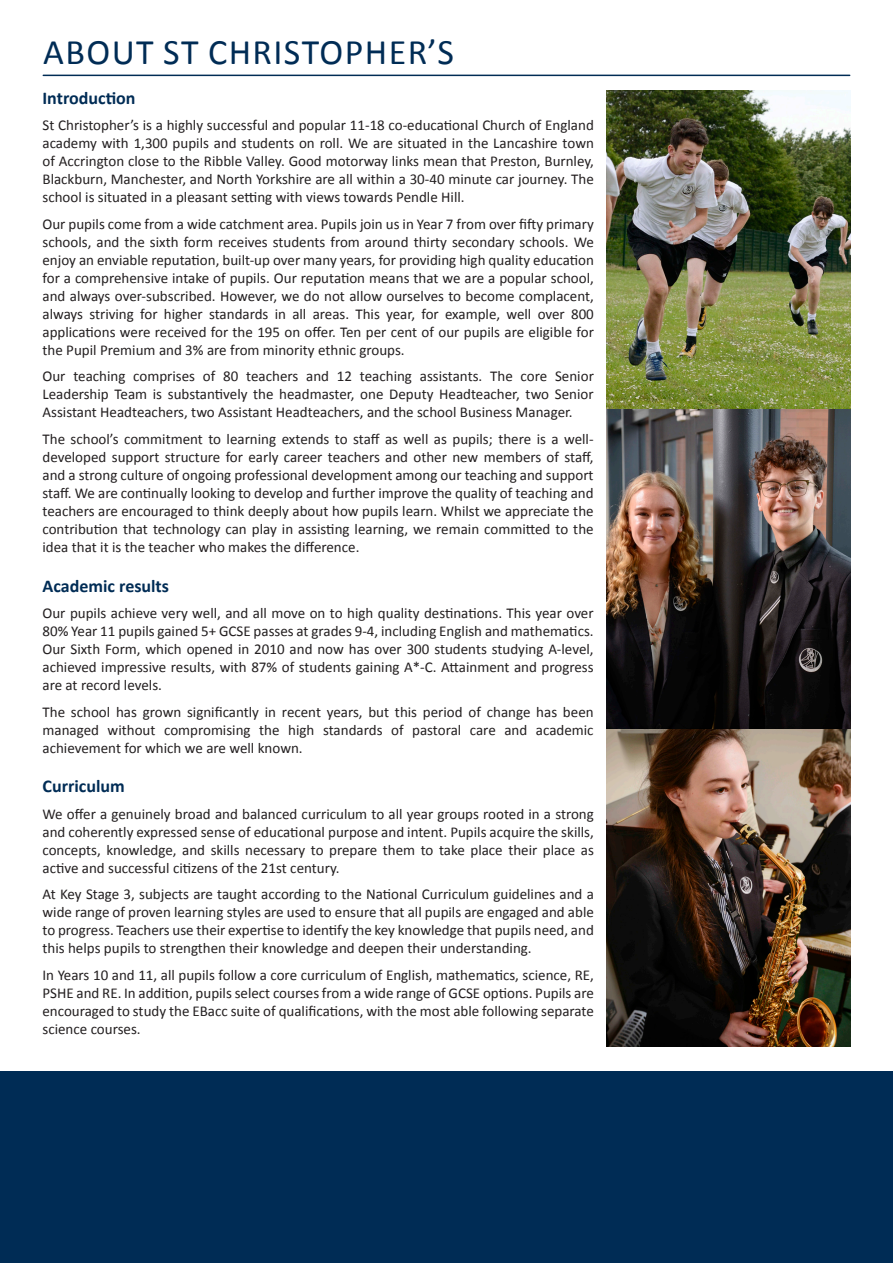
<style>
.page{position:relative;width:893px;height:1263px;background:#fff}
.page>*{position:absolute;margin:0;border:0;box-sizing:border-box;transform-origin:0 0}
.t1{font:36px "Calibri";letter-spacing:.04em;color:#002c55}
.t2{font:700 18px "Calibri";color:#002c55}
.t3{font:15px/18px "Calibri";color:#231f20;text-align:justify}
</style>
<div class="page">
<hr style="left:43px;top:75px;width:807px;height:1px;background:#002c55">
<div style="left:0;top:1071px;width:893px;height:192px;background:#002c55"></div>
<img style="left:606px;top:90px;width:244px;height:957px">
<h1 class="t1" style="left:43px;top:27px;width:412px">ABOUT ST CHRISTOPHER’S</h1>
<p class="t2" style="left:43px;top:85px;width:95px">Introduction</p>
<p class="t3" style="left:43px;top:116px;width:553px">St Christopher’s is a highly successful and popular 11-18 co-educational Church of England academy with 1,300 pupils and students on roll. We are situated in the Lancashire town of Accrington close to the Ribble Valley. Good motorway links mean that Preston, Burnley, Blackburn, Manchester, and North Yorkshire are all within a 30-40 minute car journey. The school is situated in a pleasant setting with views towards Pendle Hill.</p>
<p class="t3" style="left:43px;top:214px;width:553px">Our pupils come from a wide catchment area. Pupils join us in Year 7 from over fifty primary schools, and the sixth form receives students from around thirty secondary schools. We enjoy an enviable reputation, built-up over many years, for providing high quality education for a comprehensive intake of pupils. Our reputation means that we are a popular school, and always over-subscribed. However, we do not allow ourselves to become complacent, always striving for higher standards in all areas. This year, for example, well over 800 applications were received for the 195 on offer. Ten per cent of our pupils are eligible for the Pupil Premium and 3% are from minority ethnic groups.</p>
<p class="t3" style="left:43px;top:367px;width:553px">Our teaching comprises of 80 teachers and 12 teaching assistants. The core Senior Leadership Team is substantively the headmaster, one Deputy Headteacher, two Senior Assistant Headteachers, two Assistant Headteachers, and the school Business Manager.</p>
<p class="t3" style="left:43px;top:429px;width:553px">The school’s commitment to learning extends to staff as well as pupils; there is a well&shy;developed support structure for early career teachers and other new members of staff, and a strong culture of ongoing professional development among our teaching and support staff. We are continually looking to develop and further improve the quality of teaching and teachers are encouraged to think deeply about how pupils learn. Whilst we appreciate the contribution that technology can play in assisting learning, we remain committed to the idea that it is the teacher who makes the difference.</p>
<p class="t2" style="left:43px;top:573px;width:128px">Academic results</p>
<p class="t3" style="left:43px;top:604px;width:553px">Our pupils achieve very well, and all move on to high quality destinations. This year over 80% Year 11 pupils gained 5+ GCSE passes at grades 9-4, including English and mathematics.<br>Our Sixth Form, which opened in 2010 and now has over 300 students studying A-level, achieved impressive results, with 87% of students gaining A*-C. Attainment and progress are at record levels.</p>
<p class="t3" style="left:43px;top:702px;width:553px">The school has grown significantly in recent years, but this period of change has been managed without compromising the high standards of pastoral care and academic achievement for which we are well known.</p>
<p class="t2" style="left:43px;top:773px;width:84px">Curriculum</p>
<p class="t3" style="left:43px;top:804px;width:553px">We offer a genuinely broad and balanced curriculum to all year groups rooted in a strong and coherently expressed sense of educational purpose and intent. Pupils acquire the skills, concepts, knowledge, and skills necessary to prepare them to take place their place as active and successful citizens of the 21st century.</p>
<p class="t3" style="left:43px;top:885px;width:553px">At Key Stage 3, subjects are taught according to the National Curriculum guidelines and a wide range of proven learning styles are used to ensure that all pupils are engaged and able to progress. Teachers use their expertise to identify the key knowledge that pupils need, and this helps pupils to strengthen their knowledge and deepen their understanding.</p>
<p class="t3" style="left:43px;top:965px;width:553px">In Years 10 and 11, all pupils follow a core curriculum of English, mathematics, science, RE, PSHE and RE. In addition, pupils select courses from a wide range of GCSE options. Pupils are encouraged to study the EBacc suite of qualifications, with the most able following separate science courses.</p>
</div>
